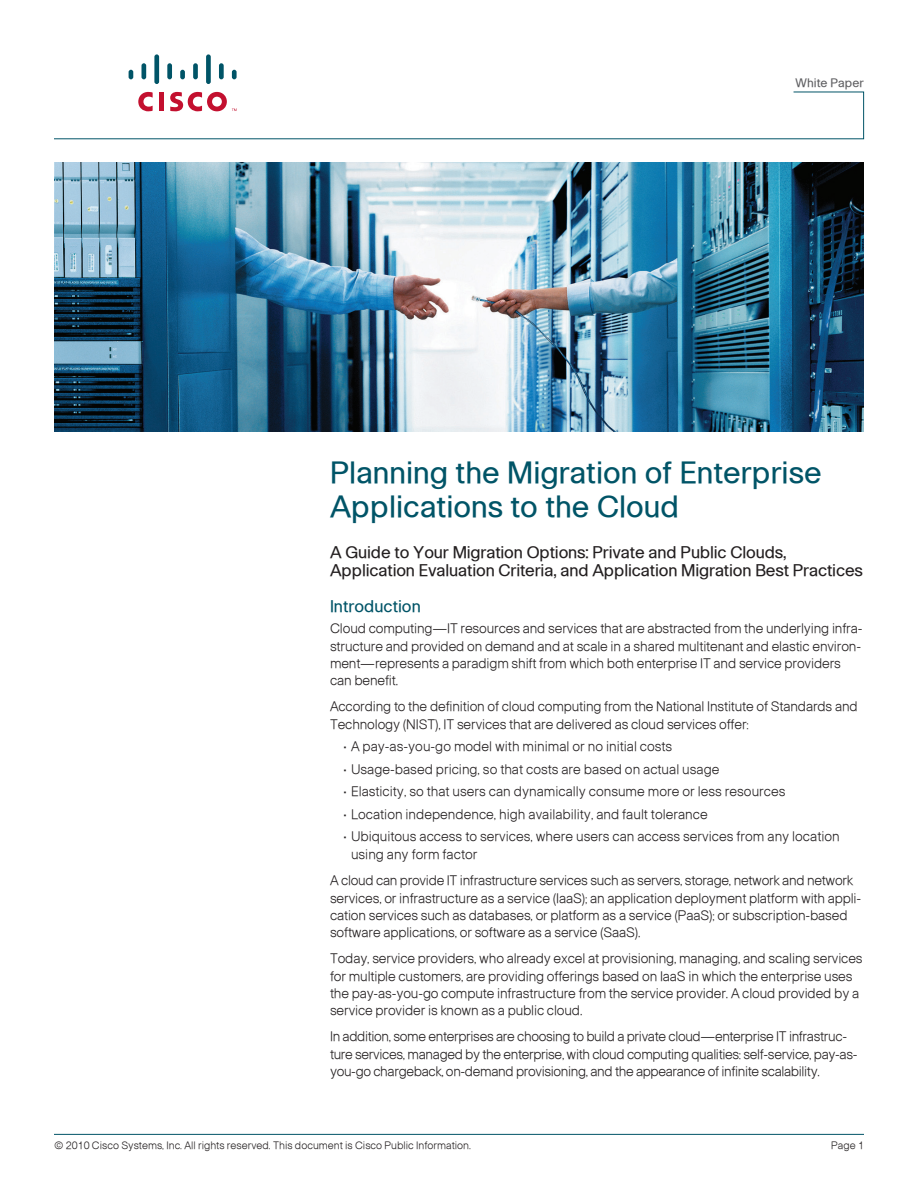
<style>
.page{position:relative;width:918px;height:1188px;background:#fff}
.page>*{position:absolute;margin:0;border:0;box-sizing:border-box;transform-origin:0 0}
.TOC_title{font:30px/34.5px "Ciscoregular";color:#005467}
.Body{font:16.5px/18px "Ciscoregular";letter-spacing:-.01em;color:#231f20}
.SubHead1{font:16.5px "Ciscoregular";color:#005467}
.Body-2{font:13.5px/17.2px "Ciscolight";letter-spacing:-.01em;color:#231f20}
.Bullet{font:13.5px/18px "Ciscolight";color:#231f20}
.Document_Description{font:12px "Ciscoregular";color:#5f5f62}
.Body-3{font:10.5px "Ciscolight";color:#231f20}
</style>
<div class="page">
<svg style="left:129px;top:70px;width:4px;height:9px"></svg>
<hr style="left:142px;top:63px;width:4px;height:16px;background:#005467;border-radius:2px">
<div style="left:154px;top:54px;width:5px;height:30px;background:#005467;border-radius:2px"></div>
<div style="left:167px;top:63px;width:5px;height:16px;background:#005467;border-radius:2px"></div>
<div style="left:180px;top:70px;width:5px;height:9px;background:#005467;border-radius:2px"></div>
<div style="left:193px;top:63px;width:5px;height:16px;background:#005467;border-radius:2px"></div>
<div style="left:206px;top:54px;width:5px;height:30px;background:#005467;border-radius:2px"></div>
<div style="left:219px;top:63px;width:5px;height:16px;background:#005467;border-radius:2px"></div>
<div style="left:232px;top:70px;width:5px;height:9px;background:#005467;border-radius:2px"></div>
<svg style="left:54px;top:91px;width:810px;height:49px"></svg>
<hr style="left:54px;top:1134px;width:810px;height:1px;background:#005467">
<img style="left:54px;top:162px;width:810px;height:270px">
<p class="Document_Description" style="left:795px;top:76px;width:70px">White Paper</p>
<p class="TOC_title" style="left:330px;top:455px;width:493px">Planning the Migration of Enterprise<br>Applications to the Cloud</p>
<p class="Body" style="left:330px;top:543px;width:535px">A Guide to Your Migration Options: Private and Public Clouds,<br>Application Evaluation Criteria, and Application Migration Best Practices</p>
<p class="SubHead1" style="left:330px;top:596px;width:92px">Introduction</p>
<p class="Body-2" style="left:330px;top:620px;width:534px">Cloud computing—IT resources and services that are abstracted from the underlying infra&shy;structure and provided on demand and at scale in a shared multitenant and elastic environ&shy;ment—represents a paradigm shift from which both enterprise IT and service providers can benefit.</p>
<p class="Body-2" style="left:330px;top:698px;width:529px">According to the definition of cloud computing from the National Institute of Standards and<br>Technology (NIST), IT services that are delivered as cloud services offer:</p>
<p class="Bullet" style="left:344px;top:737px;width:330px">• A pay-as-you-go model with minimal or no initial costs</p>
<p class="Bullet" style="left:344px;top:760px;width:377px">• Usage-based pricing, so that costs are based on actual usage</p>
<p class="Bullet" style="left:344px;top:782px;width:444px">• Elasticity, so that users can dynamically consume more or less resources</p>
<p class="Bullet" style="left:344px;top:805px;width:366px">• Location independence, high availability, and fault tolerance</p>
<p class="Bullet" style="left:351px;top:827px;width:490px;text-indent:-8px">• Ubiquitous access to services, where users can access services from any location using any form factor</p>
<p class="Body-2" style="left:330px;top:872px;width:533px">A cloud can provide IT infrastructure services such as servers, storage, network and network services, or infrastructure as a service (IaaS); an application deployment platform with appli&shy;cation services such as databases, or platform as a service (PaaS); or subscription-based software applications, or software as a service (SaaS).</p>
<p class="Body-2" style="left:330px;top:950px;width:534px">Today, service providers, who already excel at provisioning, managing, and scaling services for multiple customers, are providing offerings based on IaaS in which the enterprise uses the pay-as-you-go compute infrastructure from the service provider. A cloud provided by a service provider is known as a public cloud.</p>
<p class="Body-2" style="left:330px;top:1028px;width:529px">In addition, some enterprises are choosing to build a private cloud—enterprise IT infrastruc&shy;ture services, managed by the enterprise, with cloud computing qualities: self-service, pay-as&shy;you-go chargeback, on-demand provisioning, and the appearance of infinite scalability.</p>
<p class="Body-3" style="left:54px;top:1139px;width:419px">© 2010 Cisco Systems, Inc. All rights reserved. This document is Cisco Public Information.</p>
<p class="Body-3" style="left:831px;top:1139px;width:34px">Page 1</p>
</div>
